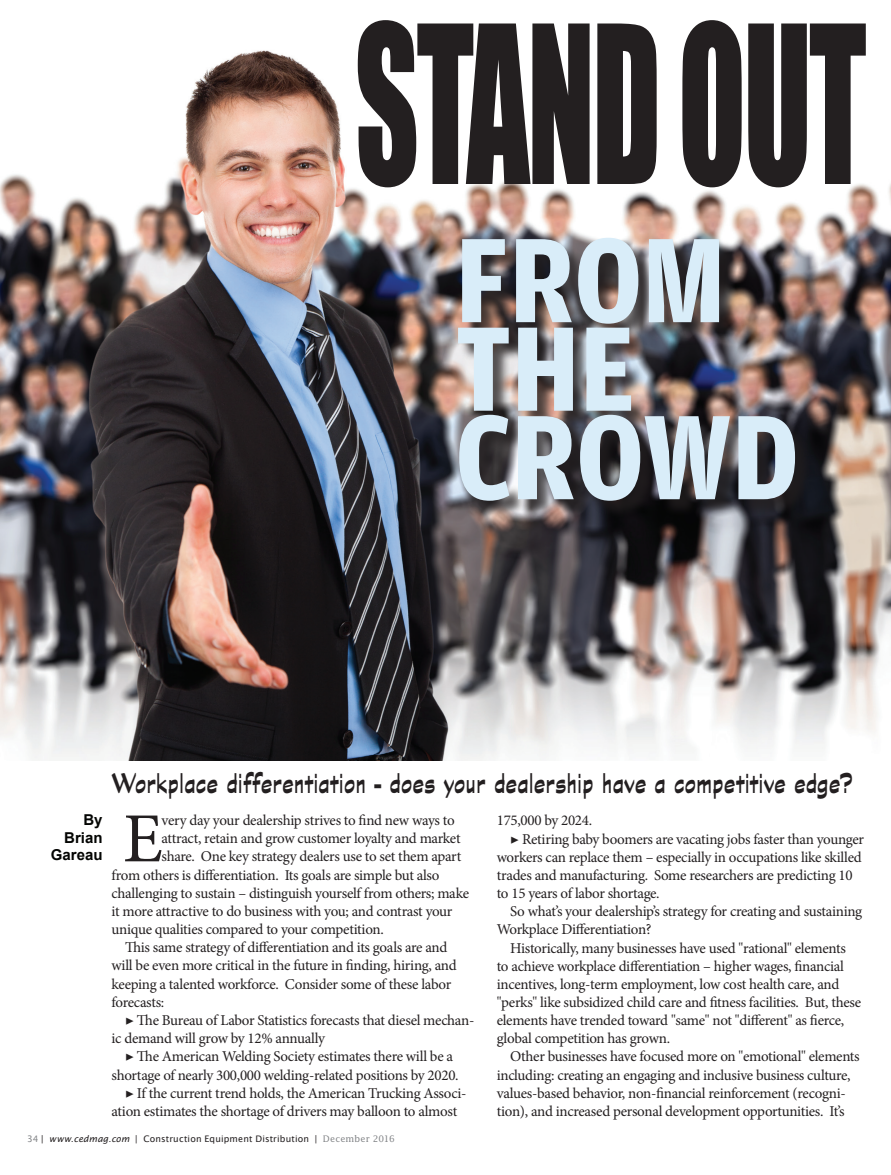
<style>
.page{position:relative;width:891px;height:1175px;background:#fff}
.page>*{position:absolute;margin:0;border:0;box-sizing:border-box;transform-origin:0 0}
.t1{font:202.95px "Impact";letter-spacing:-.02em;color:#231f20;scale:.61 1}
.t2{font:700 127.5px "Amplitude Cond";color:#d9edf9}
.t3{font:70.35px "Minion Pro";color:#231f20}
.t4{font:700 condensed 31.5px "Graphite Std";letter-spacing:.01em;color:#231f20}
.t5{font:15px/18px "Minion Pro";letter-spacing:-.02em;color:#231f20}
.t6{font:700 15px/17.2px "Arial";color:#040503;text-align:right}
.t7{font:9px "Lucida Sans";letter-spacing:.02em;color:#231f20}
.s1{color:#808285}
.s2{font-style:italic}
.s3{font-family:"Lucida";color:#808285}
</style>
<div class="page">
<img style="left:0;top:50px;width:891px;height:710px">
<div style="left:461px;top:239px;width:352px;height:280px;background:#231f20;opacity:.75"></div>
<h1 class="t1" style="left:355px;top:-53px;width:840px">STAND OUT</h1>
<p class="t5" style="left:652px;top:24px;width:126px;text-indent:7px">» Competitive Edge<br>Brian Gareau</p>
<h2 class="t2" style="left:455px;top:211px;width:272px">FROM</h2>
<h2 class="t2" style="left:455px;top:299px;width:182px">THE</h2>
<h2 class="t2" style="left:455px;top:388px;width:345px">CROWD</h2>
<p class="t6" style="left:51px;top:812px;width:53px">By<br>Brian<br>Gareau</p>
<h3 class="t4" style="left:112px;top:764px;width:743px">Workplace differentiation – does your dealership have a competitive edge?</h3>
<h3 class="t3" style="left:123px;top:791px;width:41px">E</h3>
<p class="t5" style="left:162px;top:811px;width:295px">very day your dealership strives to find new ways to</p>
<p class="t5" style="left:162px;top:829px;width:301px">attract, retain and grow customer loyalty and market</p>
<p class="t5" style="left:162px;top:847px;width:301px">share. One key strategy dealers use to set them apart</p>
<p class="t5" style="left:112px;top:865px;width:330px">from others is differentiation. Its goals are simple but also</p>
<p class="t5" style="left:112px;top:884px;width:359px">challenging to sustain – distinguish yourself from others; make</p>
<p class="t5" style="left:112px;top:902px;width:342px">it more attractive to do business with you; and contrast your</p>
<p class="t5" style="left:112px;top:920px;width:274px">unique qualities compared to your competition.</p>
<p class="t5" style="left:125px;top:938px;width:324px">This same strategy of differentiation and its goals are and</p>
<p class="t5" style="left:112px;top:956px;width:347px">will be even more critical in the future in finding, hiring, and</p>
<p class="t5" style="left:112px;top:974px;width:341px">keeping a talented workforce. Consider some of these labor</p>
<p class="t5" style="left:112px;top:993px;width:54px">forecasts:</p>
<p class="t5" style="left:125px;top:1011px;width:351px">▶ The Bureau of Labor Statistics forecasts that diesel mechan-</p>
<p class="t5" style="left:112px;top:1029px;width:215px">ic demand will grow by 12% annually</p>
<p class="t5" style="left:125px;top:1047px;width:330px">▶ The American Welding Society estimates there will be a</p>
<p class="t5" style="left:112px;top:1065px;width:349px">shortage of nearly 300,000 welding-related positions by 2020.</p>
<p class="t5" style="left:125px;top:1084px;width:343px">▶ If the current trend holds, the American Trucking Associ-</p>
<p class="t5" style="left:112px;top:1102px;width:347px">ation estimates the shortage of drivers may balloon to almost</p>
<p class="t5" style="left:497px;top:811px;width:97px">175,000 by 2024.</p>
<p class="t5" style="left:510px;top:829px;width:355px">▶ Retiring baby boomers are vacating jobs faster than younger</p>
<p class="t5" style="left:497px;top:848px;width:366px">workers can replace them – especially in occupations like skilled</p>
<p class="t5" style="left:497px;top:866px;width:357px">trades and manufacturing. Some researchers are predicting 10</p>
<p class="t5" style="left:497px;top:884px;width:164px">to 15 years of labor shortage.</p>
<p class="t5" style="left:510px;top:902px;width:353px">So what’s your dealership’s strategy for creating and sustaining</p>
<p class="t5" style="left:497px;top:920px;width:156px">Workplace Differentiation?</p>
<p class="t5" style="left:510px;top:938px;width:337px">Historically, many businesses have used "rational" elements</p>
<p class="t5" style="left:497px;top:957px;width:349px">to achieve workplace differentiation – higher wages, financial</p>
<p class="t5" style="left:497px;top:975px;width:344px">incentives, long-term employment, low cost health care, and</p>
<p class="t5" style="left:497px;top:993px;width:366px">"perks" like subsidized child care and fitness facilities. But, these</p>
<p class="t5" style="left:497px;top:1011px;width:349px">elements have trended toward "same" not "different" as fierce,</p>
<p class="t5" style="left:497px;top:1029px;width:175px">global competition has grown.</p>
<p class="t5" style="left:510px;top:1047px;width:351px">Other businesses have focused more on "emotional" elements</p>
<p class="t5" style="left:497px;top:1065px;width:355px">including: creating an engaging and inclusive business culture,</p>
<p class="t5" style="left:497px;top:1084px;width:351px">values-based behavior, non-financial reinforcement (recogni-</p>
<p class="t5" style="left:497px;top:1102px;width:349px">tion), and increased personal development opportunities. It’s</p>
<p class="t7" style="left:27px;top:1133px;width:369px"><span class="s1">34</span> | <span class="s2">www.cedmag.com</span> | Construction Equipment Distribution | <span class="s3">December 2016</span></p>
</div>
